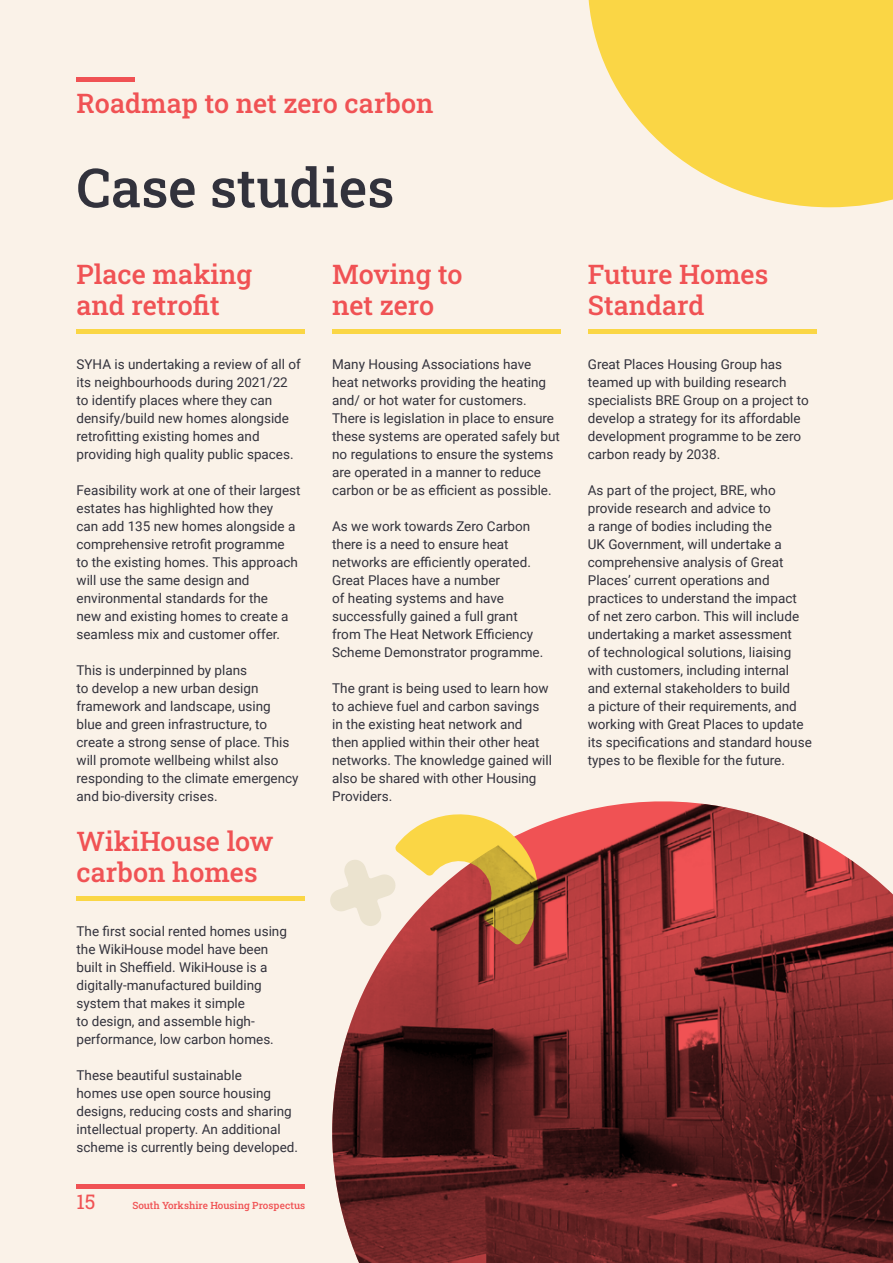
<style>
.page{position:relative;width:893px;height:1263px;background:#faf2e8}
.page>*{position:absolute;margin:0;border:0;box-sizing:border-box;transform-origin:0 0}
.t1{font:54px "Roboto Slab";color:#32323c}
.t2{font:27px "Roboto Slab";color:#f05254}
.t3{font:20.25px "Roboto Slab";color:#f05254}
.t4{font:13.5px/18px "Roboto";color:#32323c}
.t5{font:9.9px "Roboto Slab";color:#f05254}
</style>
<div class="page">
<svg style="left:588px;top:0;width:305px;height:207px;fill:#fad645"></svg>
<img style="left:331px;top:801px;width:562px;height:462px">
<hr style="left:77px;top:1184px;width:228px;height:4px;background:#f05254">
<hr style="left:77px;top:77px;width:58px;height:4px;background:#f05254">
<hr style="left:77px;top:329px;width:228px;height:4px;background:#fad645">
<hr style="left:77px;top:896px;width:228px;height:4px;background:#fad645">
<hr style="left:332px;top:329px;width:229px;height:4px;background:#fad645">
<hr style="left:588px;top:329px;width:228px;height:4px;background:#fad645">
<p class="t2" style="left:77px;top:84px;width:359px">Roadmap to net zero carbon</p>
<p class="t1" style="left:77px;top:151px;width:319px">Case studies</p>
<p class="t2" style="left:77px;top:255px;width:177px">Place making</p>
<p class="t2" style="left:77px;top:287px;width:145px">and retrofit</p>
<p class="t4" style="left:77px;top:355px;width:226px">SYHA is undertaking a review of all of its neighbourhoods during 2021/22</p>
<p class="t4" style="left:77px;top:391px;width:214px">to identify places where they can densify/build new homes alongside</p>
<p class="t4" style="left:77px;top:427px;width:219px">retrofitting existing homes and providing high quality public spaces.</p>
<p class="t4" style="left:77px;top:481px;width:226px">Feasibility work at one of their largest estates has highlighted how they<br>can add 135 new homes alongside a comprehensive retrofit programme<br>to the existing homes. This approach will use the same design and environmental standards for the<br>new and existing homes to create a seamless mix and customer offer.</p>
<p class="t4" style="left:77px;top:661px;width:224px">This is underpinned by plans<br>to develop a new urban design framework and landscape, using blue and green infrastructure, to create a strong sense of place. This will promote wellbeing whilst also responding to the climate emergency and bio-diversity crises.</p>
<p class="t2" style="left:77px;top:822px;width:199px">WikiHouse low</p>
<p class="t2" style="left:77px;top:854px;width:183px">carbon homes</p>
<p class="t4" style="left:77px;top:922px;width:212px">The first social rented homes using the WikiHouse model have been</p>
<p class="t4" style="left:77px;top:958px;width:199px">built in Sheffield. WikiHouse is a digitally-manufactured building system that makes it simple<br>to design, and assemble high&shy;performance, low carbon homes.</p>
<p class="t4" style="left:77px;top:1066px;width:223px">These beautiful sustainable<br>homes use open source housing designs, reducing costs and sharing intellectual property. An additional scheme is currently being developed.</p>
<p class="t3" style="left:77px;top:1188px;width:21px">15</p>
<p class="t5" style="left:133px;top:1198px;width:174px">South Yorkshire Housing Prospectus</p>
<p class="t2" style="left:332px;top:255px;width:132px">Moving to</p>
<p class="t2" style="left:332px;top:287px;width:104px">net zero</p>
<p class="t4" style="left:332px;top:355px;width:229px">Many Housing Associations have heat networks providing the heating and/ or hot water for customers.<br>There is legislation in place to ensure these systems are operated safely but no regulations to ensure the systems are operated in a manner to reduce carbon or be as efficient as possible.</p>
<p class="t4" style="left:332px;top:517px;width:200px">As we work towards Zero Carbon there is a need to ensure heat networks are efficiently operated.<br>Great Places have a number<br>of heating systems and have successfully gained a full grant</p>
<p class="t4" style="left:332px;top:625px;width:213px">from The Heat Network Efficiency<br>Scheme Demonstrator programme.</p>
<p class="t4" style="left:332px;top:679px;width:221px">The grant is being used to learn how to achieve fuel and carbon savings in the existing heat network and then applied within their other heat networks. The knowledge gained will also be shared with other Housing<br>Providers.</p>
<p class="t2" style="left:588px;top:255px;width:182px">Future Homes</p>
<p class="t2" style="left:588px;top:287px;width:118px">Standard</p>
<p class="t4" style="left:588px;top:355px;width:223px">Great Places Housing Group has teamed up with building research specialists BRE Group on a project to develop a strategy for its affordable development programme to be zero carbon ready by 2038.</p>
<p class="t4" style="left:588px;top:481px;width:226px">As part of the project, BRE, who provide research and advice to<br>a range of bodies including the<br>UK Government, will undertake a comprehensive analysis of Great Places’ current operations and practices to understand the impact of net zero carbon. This will include undertaking a market assessment<br>of technological solutions, liaising with customers, including internal and external stakeholders to build<br>a picture of their requirements, and working with Great Places to update its specifications and standard house types to be flexible for the future.</p>
</div>
